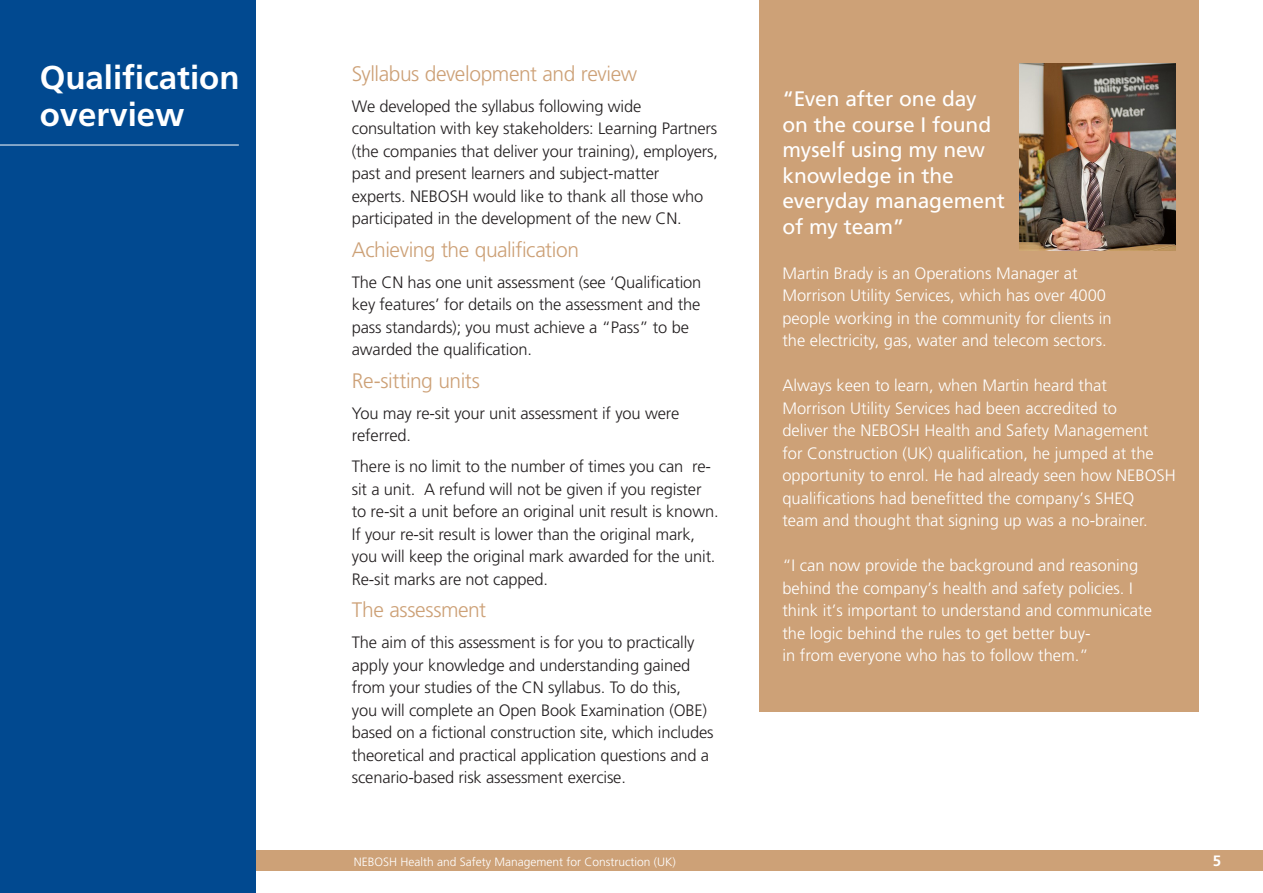
<style>
.page{position:relative;width:1263px;height:893px;background:#fff}
.page>*{position:absolute;margin:0;border:0;box-sizing:border-box;transform-origin:0 0}
.t1{font:700 33px/37.5px "Frutiger LT Std";color:#fff}
.t2{font:21px/25.5px "Frutiger";letter-spacing:-.005em;color:#fff}
.t3{font:300 21px "Frutiger";letter-spacing:-.02em;color:#cda177}
.t4{font:300 16.5px/22.5px "Frutiger";letter-spacing:-.01em;color:#231f20}
.t5{font:300 16.5px/22.5px "Frutiger";color:#fff}
.t6{font:700 15px "Frutiger LT Std";color:#fff}
.t7{font:300 12px "Frutiger";color:#fff}
</style>
<div class="page">
<div style="left:256px;top:850px;width:1007px;height:21px;background:#cda177"></div>
<div style="left:0;top:0;width:256px;height:893px;background:#014990"></div>
<hr style="left:0;top:145px;width:239px;height:1px;background:#fff">
<div style="left:759px;top:0;width:440px;height:712px;background:#cda177"></div>
<img style="left:1019px;top:64px;width:157px;height:187px">
<p class="t1" style="left:40px;top:58px;width:201px">Qualification overview</p>
<p class="t3" style="left:352px;top:61px;width:287px">Syllabus development and review</p>
<p class="t4" style="left:352px;top:95px;width:368px">We developed the syllabus following wide consultation with key stakeholders: Learning Partners (the companies that deliver your training), employers, past and present learners and subject-matter<br>experts. NEBOSH would like to thank all those who participated in the development of the new CN.</p>
<p class="t3" style="left:352px;top:237px;width:229px">Achieving the qualification</p>
<p class="t4" style="left:352px;top:271px;width:351px">The CN has one unit assessment (see ‘Qualification key features’ for details on the assessment and the pass standards); you must achieve a “Pass” to be awarded the qualification.</p>
<p class="t3" style="left:352px;top:368px;width:130px">Re-sitting units</p>
<p class="t4" style="left:352px;top:402px;width:329px">You may re-sit your unit assessment if you were referred.</p>
<p class="t4" style="left:352px;top:455px;width:368px">There is no limit to the number of times you can re&shy;sit a unit. A refund will not be given if you register to re-sit a unit before an original unit result is known.<br>If your re-sit result is lower than the original mark, you will keep the original mark awarded for the unit.<br>Re-sit marks are not capped.</p>
<p class="t3" style="left:352px;top:598px;width:136px">The assessment</p>
<p class="t4" style="left:352px;top:631px;width:363px">The aim of this assessment is for you to practically apply your knowledge and understanding gained from your studies of the CN syllabus. To do this,<br>you will complete an Open Book Examination (OBE) based on a fictional construction site, which includes theoretical and practical application questions and a scenario-based risk assessment exercise.</p>
<p class="t2" style="left:782px;top:86px;width:224px">“Even after one day on the course I found myself using my new knowledge in the everyday management of my team”</p>
<p class="t5" style="left:782px;top:262px;width:331px">Martin Brady is an Operations Manager at Morrison Utility Services, which has over 4000 people working in the community for clients in the electricity, gas, water and telecom sectors.</p>
<p class="t5" style="left:782px;top:374px;width:395px">Always keen to learn, when Martin heard that<br>Morrison Utility Services had been accredited to<br>deliver the NEBOSH Health and Safety Management<br>for Construction (UK) qualification, he jumped at the opportunity to enrol. He had already seen how NEBOSH qualifications had benefitted the company’s SHEQ<br>team and thought that signing up was a no-brainer.</p>
<p class="t5" style="left:782px;top:554px;width:371px">“I can now provide the background and reasoning behind the company’s health and safety policies. I think it’s important to understand and communicate the logic behind the rules to get better buy-<br>in from everyone who has to follow them.”</p>
<p class="t7" style="left:354px;top:855px;width:324px">NEBOSH Health and Safety Management for Construction (UK)</p>
<p class="t6" style="left:1213px;top:852px;width:10px">5</p>
</div>
